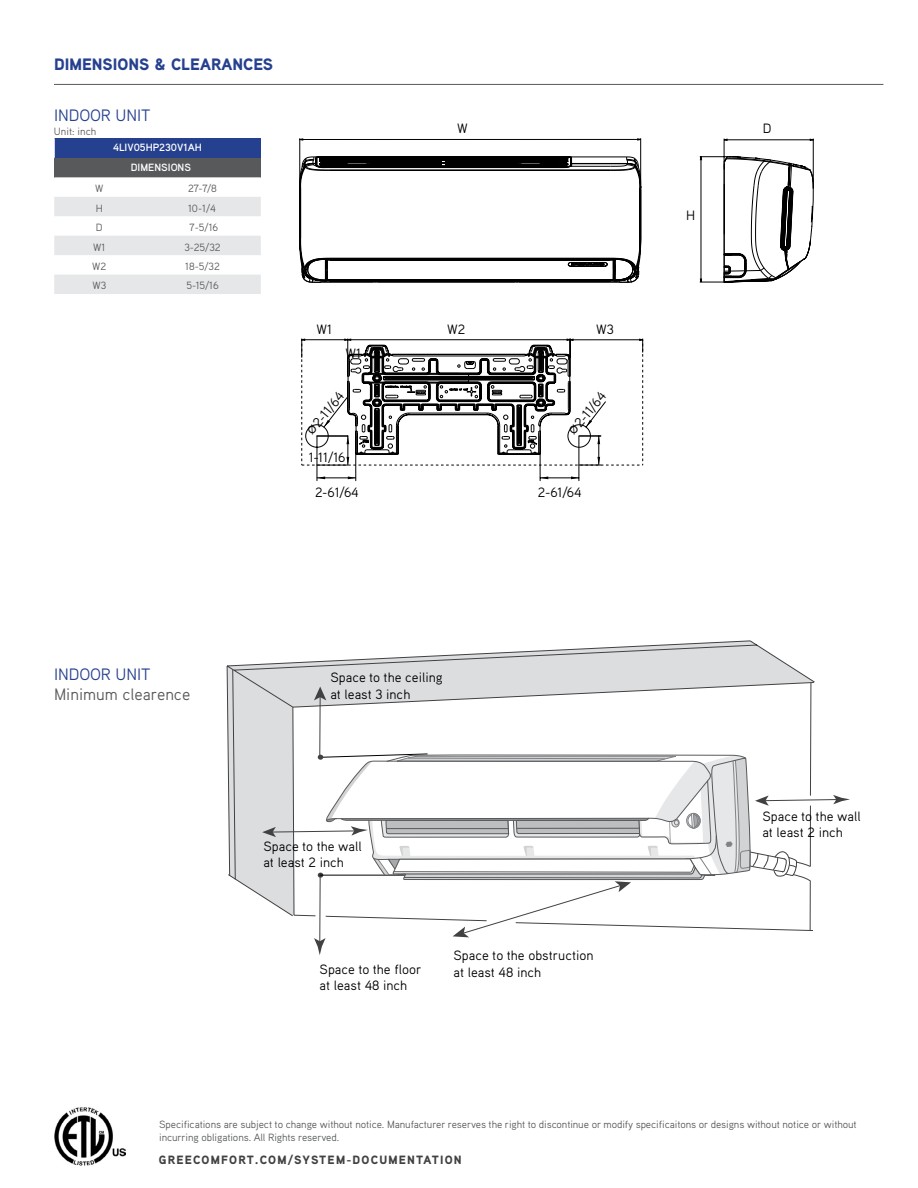
<style>
.page{position:relative;width:918px;height:1188px;background:#fff}
.page>*{position:absolute;margin:0;border:0;box-sizing:border-box;transform-origin:0 0}
.t1{font:900 16.5px "Aaux Pro";color:#25408f}
.t2{font:16.5px "Aaux Pro";color:#25408f}
.t3{font:16.5px "Aaux Pro";color:#58595b}
.t4{font:13.5px/16.2px "Aaux Pro";color:#000}
.t5{font:900 12px "Aaux Pro";letter-spacing:.1em;color:#414042}
.t6{font:10.5px/12.6px "Aaux Pro";letter-spacing:-.01em;color:#585a5b}
.t7{font:700 10.5px/19.5px "Aaux Pro";color:#fff}
.t8{font:10.5px "Aaux Pro";color:#58595b}
</style>
<div class="page">
<hr style="left:640px;top:138px;width:1px;height:49px;background:#000">
<hr style="left:300px;top:138px;width:1px;height:49px;background:#000">
<hr style="left:300px;top:139px;width:341px;height:1px;background:#000">
<svg style="left:299px;top:157px;width:343px;height:126px"></svg>
<svg style="left:699px;top:138px;width:115px;height:145px"></svg>
<hr style="left:54px;top:84px;width:829px;height:1px;background:#58595b">
<div style="left:54px;top:138px;width:207px;height:20px;background:#25408f"></div>
<div style="left:54px;top:158px;width:207px;height:19px;background:#58595b"></div>
<svg style="left:54px;top:177px;width:207px;height:117px"></svg>
<svg style="left:54px;top:138px;width:1px;height:20px"></svg>
<svg style="left:226px;top:641px;width:624px;height:314px"></svg>
<img style="left:54px;top:1107px;width:72px;height:59px">
<svg style="left:301px;top:338px;width:342px;height:143px"></svg>
<h1 class="t1" style="left:54px;top:54px;width:221px">DIMENSIONS &amp; CLEARANCES</h1>
<h1 class="t2" style="left:54px;top:105px;width:98px">INDOOR UNIT</h1>
<p class="t7" style="left:131px;top:137px;width:73px;text-indent:-17px">4LIV05HP230V1AH<br>DIMENSIONS</p>
<p class="t6" style="left:95px;top:182px;width:10px">W</p>
<p class="t6" style="left:188px;top:182px;width:30px">27-7/8</p>
<p class="t6" style="left:96px;top:201px;width:9px">H</p>
<p class="t6" style="left:188px;top:201px;width:29px">10-1/4</p>
<p class="t6" style="left:96px;top:221px;width:8px">D</p>
<p class="t6" style="left:189px;top:221px;width:30px">7-5/16</p>
<p class="t6" style="left:93px;top:240px;width:14px">W1</p>
<p class="t6" style="left:184px;top:240px;width:38px">3-25/32</p>
<p class="t6" style="left:92px;top:260px;width:16px">W2</p>
<p class="t6" style="left:185px;top:260px;width:36px">18-5/32</p>
<p class="t6" style="left:92px;top:279px;width:15px">W3</p>
<p class="t6" style="left:186px;top:279px;width:34px">5-15/16</p>
<p class="t8" style="left:54px;top:125px;width:44px">Unit: inch</p>
<p class="t4" style="left:457px;top:119px;width:12px">W</p>
<p class="t4" style="left:763px;top:119px;width:10px">D</p>
<p class="t4" style="left:447px;top:320px;width:20px">W2</p>
<p class="t4" style="left:317px;top:320px;width:17px">W1</p>
<p class="t4" style="left:596px;top:320px;width:19px">W3</p>
<p class="t4" style="left:345px;top:344px;width:17px">W1</p>
<p class="t4" style="left:309px;top:420px;width:42px;rotate:-50deg">2-11/64</p>
<p class="t4" style="left:571px;top:420px;width:42px;rotate:-50deg">2-11/64</p>
<p class="t4" style="left:309px;top:449px;width:38px">1-11/16</p>
<p class="t4" style="left:315px;top:484px;width:45px">2-61/64</p>
<p class="t4" style="left:538px;top:484px;width:45px">2-61/64</p>
<p class="t4" style="left:686px;top:206px;width:11px">H</p>
<h1 class="t2" style="left:54px;top:664px;width:98px">INDOOR UNIT</h1>
<h1 class="t3" style="left:54px;top:684px;width:138px">Minimum clearence</h1>
<p class="t4" style="left:330px;top:669px;width:114px">Space to the ceiling at least 3 inch</p>
<p class="t4" style="left:762px;top:808px;width:100px">Space to the wall at least 2 inch</p>
<p class="t4" style="left:263px;top:837px;width:100px">Space to the wall at least 2 inch</p>
<p class="t4" style="left:320px;top:960px;width:103px">Space to the floor at least 48 inch</p>
<p class="t4" style="left:453px;top:947px;width:142px">Space to the obstruction at least 48 inch</p>
<p class="t6" style="left:159px;top:1118px;width:699px">Specifications are subject to change without notice. Manufacturer reserves the right to discontinue or modify specificaitons or designs without notice or without incurring obligations. All Rights reserved.</p>
<p class="t5" style="left:159px;top:1152px;width:304px">GREECOMFORT.COM/SYSTEM-DOCUMENTATION</p>
</div>
